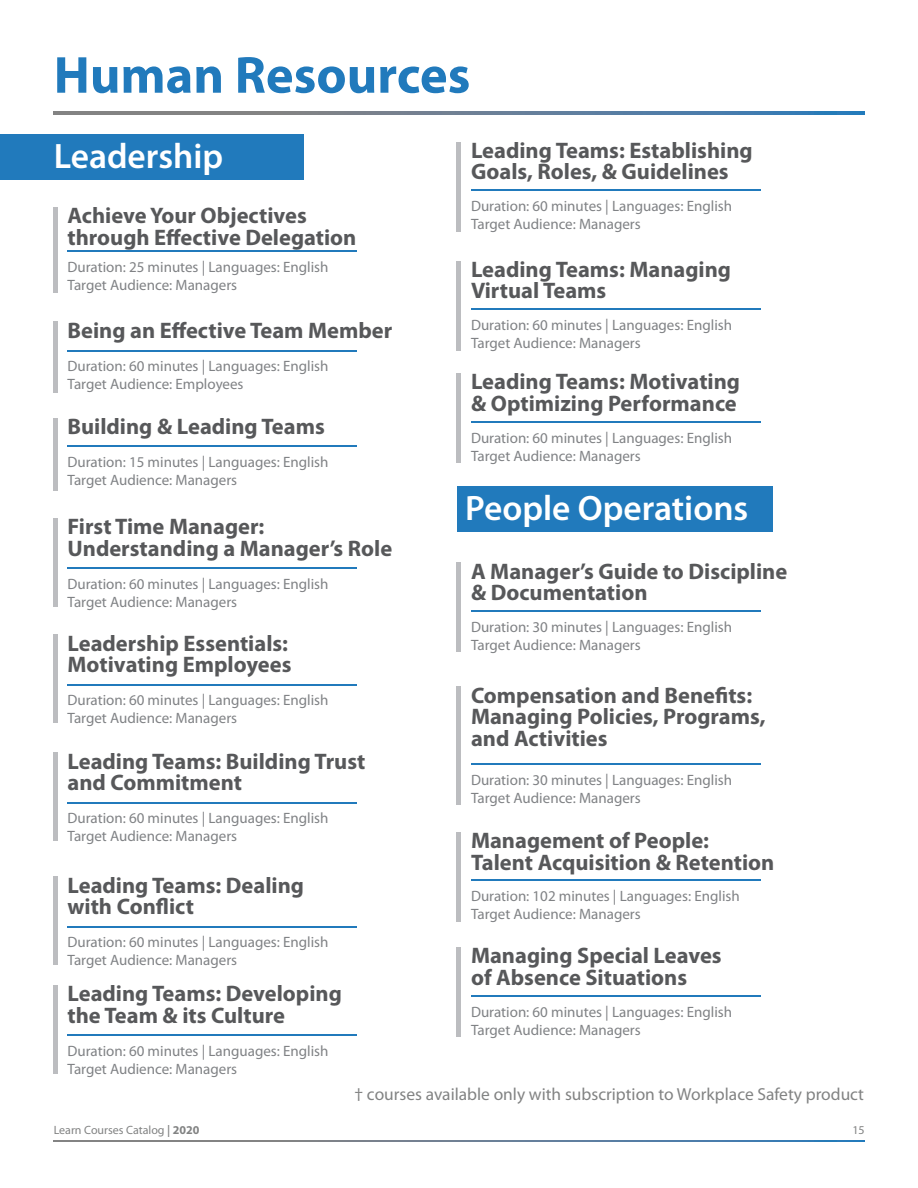
<style>
.page{position:relative;width:918px;height:1188px;background:#fff}
.page>*{position:absolute;margin:0;border:0;box-sizing:border-box;transform-origin:0 0}
.t1{font:700 52.5px "Myriad Pro";color:#217abc}
.t2{font:600 35.4px "Myriad Pro";color:#fff}
.t3{font:700 22.5px/21.6px "Myriad Pro";color:#57585a}
.t4{font:17.4px "Myriad Pro";color:#828383}
.t5{font:15px/18px "Myriad Pro";color:#808285}
.t6{font:12px "Myriad Pro";color:#828383}
.s1{font-weight:600}
.s2{font-weight:700}
</style>
<div class="page">
<svg style="left:54px;top:1140px;width:811px;height:2px;background:#667f97"></svg>
<svg style="left:54px;top:112px;width:811px;height:3px;background:#667f97"></svg>
<hr style="left:67px;top:250px;width:290px;height:2px;background:#217abc">
<div style="left:53px;top:207px;width:5px;height:86px;background:#bcbdc0"></div>
<hr style="left:67px;top:445px;width:290px;height:1px;background:#217abc">
<div style="left:53px;top:418px;width:5px;height:73px;background:#bcbdc0"></div>
<hr style="left:67px;top:568px;width:290px;height:1px;background:#217abc">
<div style="left:53px;top:518px;width:5px;height:89px;background:#bcbdc0"></div>
<hr style="left:67px;top:684px;width:290px;height:1px;background:#217abc">
<div style="left:53px;top:635px;width:5px;height:88px;background:#bcbdc0"></div>
<hr style="left:67px;top:802px;width:290px;height:1px;background:#217abc">
<div style="left:53px;top:753px;width:5px;height:88px;background:#bcbdc0"></div>
<hr style="left:67px;top:926px;width:290px;height:1px;background:#217abc">
<div style="left:53px;top:877px;width:5px;height:88px;background:#bcbdc0"></div>
<hr style="left:67px;top:1035px;width:290px;height:1px;background:#217abc">
<div style="left:53px;top:986px;width:5px;height:88px;background:#bcbdc0"></div>
<hr style="left:67px;top:350px;width:290px;height:1px;background:#217abc">
<div style="left:53px;top:322px;width:5px;height:71px;background:#bcbdc0"></div>
<hr style="left:471px;top:190px;width:290px;height:1px;background:#217abc">
<hr style="left:457px;top:142px;width:4px;height:89px;background:#bcbdc0">
<hr style="left:471px;top:309px;width:290px;height:1px;background:#217abc">
<hr style="left:457px;top:261px;width:4px;height:89px;background:#bcbdc0">
<hr style="left:471px;top:421px;width:290px;height:2px;background:#217abc">
<hr style="left:457px;top:374px;width:4px;height:89px;background:#bcbdc0">
<hr style="left:471px;top:610px;width:290px;height:2px;background:#217abc">
<hr style="left:457px;top:563px;width:4px;height:89px;background:#bcbdc0">
<hr style="left:471px;top:880px;width:290px;height:1px;background:#217abc">
<hr style="left:457px;top:832px;width:4px;height:89px;background:#bcbdc0">
<hr style="left:471px;top:995px;width:290px;height:2px;background:#217abc">
<hr style="left:457px;top:947px;width:4px;height:90px;background:#bcbdc0">
<hr style="left:471px;top:763px;width:290px;height:1px;background:#217abc">
<hr style="left:457px;top:687px;width:4px;height:118px;background:#bcbdc0">
<div style="left:0;top:134px;width:303px;height:46px;background:#217abc"></div>
<div style="left:458px;top:486px;width:315px;height:46px;background:#217abc"></div>
<h1 class="t1" style="left:54px;top:46px;width:418px">Human Resources</h1>
<h2 class="t2" style="left:54px;top:137px;width:171px">Leadership</h2>
<h3 class="t3" style="left:67px;top:205px;width:290px">Achieve Your Objectives through Effective Delegation</h3>
<p class="t5" style="left:68px;top:258px;width:263px">Duration: 25 minutes | Languages: English<br>Target Audience: Managers</p>
<h3 class="t3" style="left:67px;top:319px;width:326px">Being an Effective Team Member</h3>
<p class="t5" style="left:68px;top:358px;width:263px">Duration: 60 minutes | Languages: English<br>Target Audience: Employees</p>
<h3 class="t3" style="left:67px;top:416px;width:259px">Building &amp; Leading Teams</h3>
<p class="t5" style="left:68px;top:453px;width:263px">Duration: 15 minutes | Languages: English<br>Target Audience: Managers</p>
<h3 class="t3" style="left:67px;top:516px;width:326px">First Time Manager:<br>Understanding a Manager’s Role</h3>
<p class="t5" style="left:68px;top:575px;width:263px">Duration: 60 minutes | Languages: English<br>Target Audience: Managers</p>
<h3 class="t3" style="left:67px;top:632px;width:225px">Leadership Essentials:<br>Motivating Employees</h3>
<p class="t5" style="left:68px;top:692px;width:263px">Duration: 60 minutes | Languages: English<br>Target Audience: Managers</p>
<h3 class="t3" style="left:67px;top:750px;width:299px">Leading Teams: Building Trust and Commitment</h3>
<p class="t5" style="left:68px;top:810px;width:263px">Duration: 60 minutes | Languages: English<br>Target Audience: Managers</p>
<h3 class="t3" style="left:67px;top:874px;width:238px">Leading Teams: Dealing with Conflict</h3>
<p class="t5" style="left:68px;top:934px;width:263px">Duration: 60 minutes | Languages: English<br>Target Audience: Managers</p>
<h3 class="t3" style="left:67px;top:983px;width:276px">Leading Teams: Developing the Team &amp; its Culture</h3>
<p class="t5" style="left:68px;top:1043px;width:263px">Duration: 60 minutes | Languages: English<br>Target Audience: Managers</p>
<h3 class="t3" style="left:471px;top:140px;width:283px">Leading Teams: Establishing<br>Goals, Roles, &amp; Guidelines</h3>
<p class="t5" style="left:471px;top:198px;width:263px">Duration: 60 minutes | Languages: English<br>Target Audience: Managers</p>
<h3 class="t3" style="left:471px;top:259px;width:262px">Leading Teams: Managing<br>Virtual Teams</h3>
<p class="t5" style="left:471px;top:317px;width:263px">Duration: 60 minutes | Languages: English<br>Target Audience: Managers</p>
<h3 class="t3" style="left:471px;top:371px;width:271px">Leading Teams: Motivating &amp; Optimizing Performance</h3>
<p class="t5" style="left:471px;top:429px;width:263px">Duration: 60 minutes | Languages: English<br>Target Audience: Managers</p>
<h2 class="t2" style="left:465px;top:489px;width:285px">People Operations</h2>
<h3 class="t3" style="left:471px;top:560px;width:318px">A Manager’s Guide to Discipline &amp; Documentation</h3>
<p class="t5" style="left:471px;top:618px;width:263px">Duration: 30 minutes | Languages: English<br>Target Audience: Managers</p>
<h3 class="t3" style="left:471px;top:685px;width:296px">Compensation and Benefits:<br>Managing Policies, Programs, and Activities</h3>
<p class="t5" style="left:471px;top:771px;width:263px">Duration: 30 minutes | Languages: English<br>Target Audience: Managers</p>
<h3 class="t3" style="left:471px;top:830px;width:305px">Management of People:<br>Talent Acquisition &amp; Retention</h3>
<p class="t5" style="left:471px;top:888px;width:270px">Duration: 102 minutes | Languages: English<br>Target Audience: Managers</p>
<h3 class="t3" style="left:471px;top:945px;width:252px">Managing Special Leaves of Absence Situations</h3>
<p class="t5" style="left:471px;top:1003px;width:263px">Duration: 60 minutes | Languages: English<br>Target Audience: Managers</p>
<p class="t6" style="left:54px;top:1124px;width:147px">Learn Courses Catalog <span class="s1">|</span> <span class="s2">2020</span></p>
<p class="t4" style="left:355px;top:1085px;width:511px">† courses available only with subscription to Workplace Safety product</p>
<p class="t6" style="left:852px;top:1124px;width:14px">15</p>
</div>
